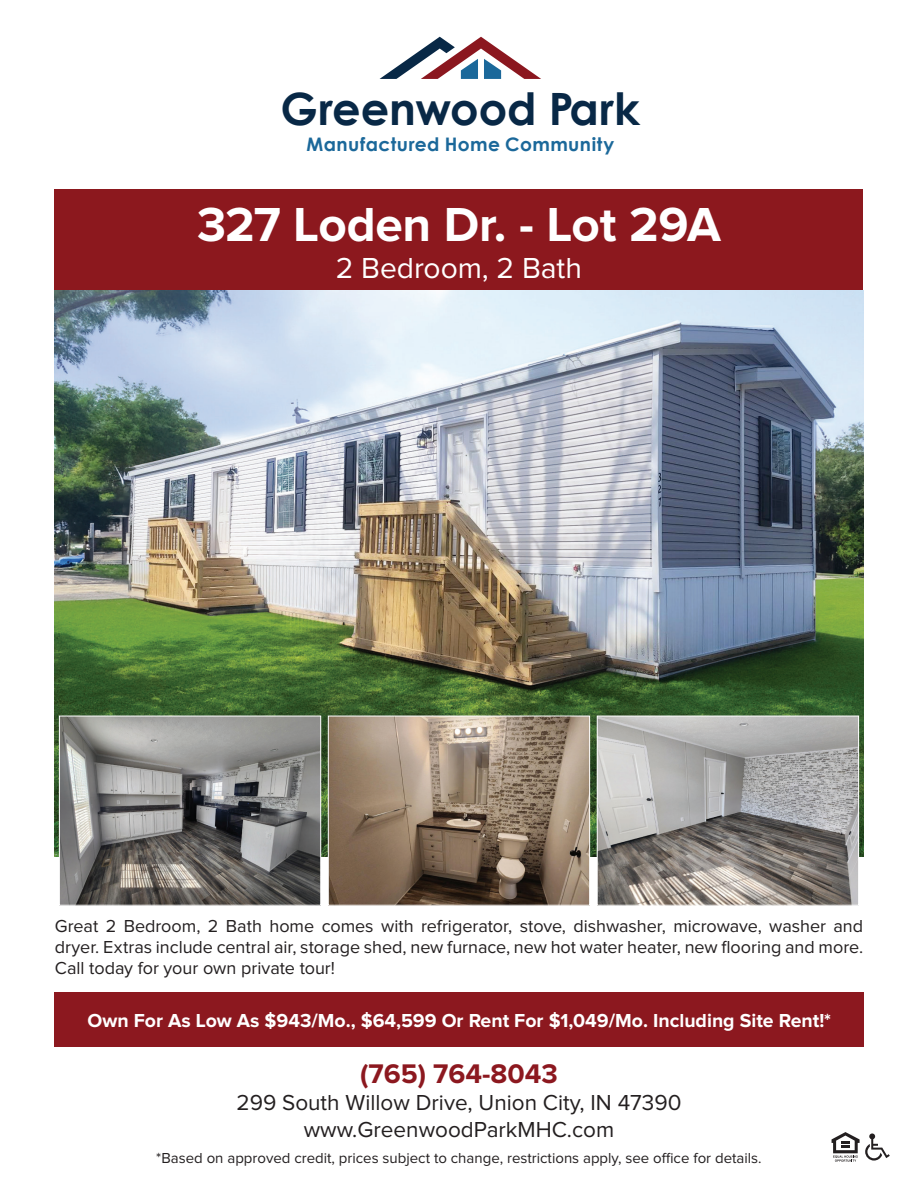
<style>
.page{position:relative;width:918px;height:1188px;background:#fff}
.page>*{position:absolute;margin:0;border:0;box-sizing:border-box;transform-origin:0 0}
.t1{font:700 49.5px "Proxima Nova";letter-spacing:-.01em;color:#fff}
.t2{font:700 44.55px "Century Gothic";color:#082846}
.t3{font:30px "Proxima Nova";color:#fff}
.t4{font:700 27.9px "Proxima Nova";color:#8c181f}
.t5{font:22.5px/27px "Proxima Nova";color:#231f20;text-align:center}
.t6{font:700 19.5px "Proxima Nova";color:#fff}
.t7{font:700 18.6px "Century Gothic";letter-spacing:.025em;color:#1b689a}
.t8{font:18px/21px "Proxima Nova";color:#231f20;text-align:justify}
.t9{font:15px "Proxima Nova";color:#231f20}
</style>
<div class="page">
<div style="left:55px;top:189px;width:808px;height:102px;background:#8c181e"></div>
<div style="left:55px;top:992px;width:809px;height:55px;background:#8c181f"></div>
<svg style="left:380px;top:37px;width:161px;height:42px"></svg>
<img style="left:54px;top:291px;width:809px;height:565px">
<img style="left:599px;top:718px;width:258px;height:186px">
<div style="left:597px;top:716px;width:262px;height:190px;border:1px solid #fff"></div>
<img style="left:61px;top:718px;width:258px;height:186px">
<div style="left:59px;top:716px;width:262px;height:190px;border:1px solid #fff"></div>
<img style="left:330px;top:718px;width:258px;height:186px">
<div style="left:328px;top:716px;width:262px;height:190px;border:1px solid #fff"></div>
<svg style="left:832px;top:1132px;width:58px;height:30px"></svg>
<h2 class="t2" style="left:281px;top:75px;width:361px">Greenwood Park</h2>
<p class="t7" style="left:307px;top:130px;width:309px">Manufactured Home Community</p>
<h1 class="t1" style="left:197px;top:196px;width:525px">327 Loden Dr. - Lot 29A</h1>
<h3 class="t3" style="left:336px;top:254px;width:248px">2 Bedroom, 2 Bath</h3>
<p class="t8" style="left:55px;top:916px;width:810px">Great 2 Bedroom, 2 Bath home comes with refrigerator, stove, dishwasher, microwave, washer and dryer. Extras include central air, storage shed, new furnace, new hot water heater, new flooring and more.<br>Call today for your own private tour!</p>
<p class="t6" style="left:88px;top:1009px;width:745px">Own For As Low As $943/Mo., $64,599 Or Rent For $1,049/Mo. Including Site Rent!*</p>
<h3 class="t4" style="left:360px;top:1058px;width:199px">(765) 764-8043</h3>
<p class="t5" style="left:237px;top:1090px;width:446px">299 South Willow Drive, Union City, IN 47390 www.GreenwoodParkMHC.com</p>
<p class="t9" style="left:156px;top:1151px;width:607px">*Based on approved credit, prices subject to change, restrictions apply, see office for details.</p>
</div>
